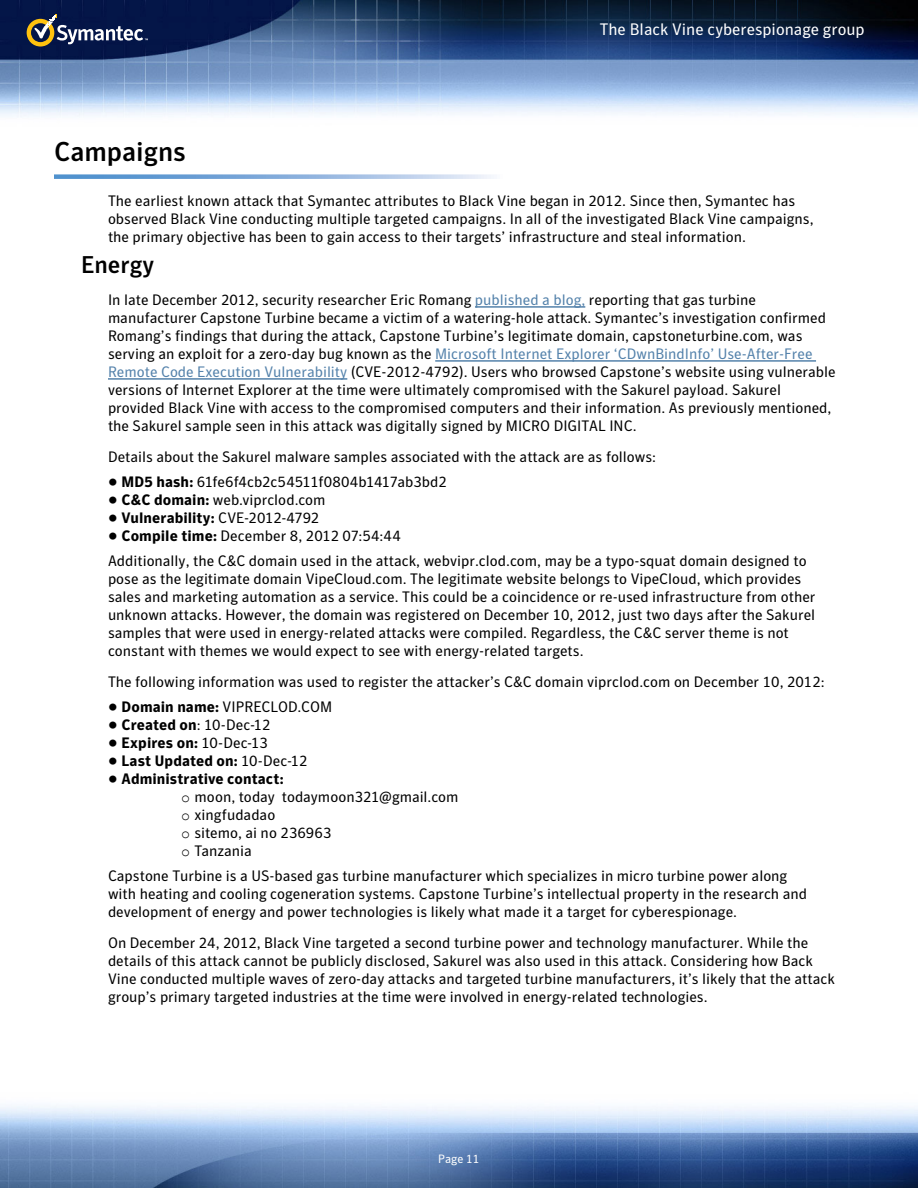
<style>
.page{position:relative;width:918px;height:1188px;background:#fff}
.page>*{position:absolute;margin:0;border:0;box-sizing:border-box;transform-origin:0 0}
.t1{font:500 27px "Symantec Sans";color:#000}
.t2{font:500 24px "Symantec Sans";color:#000}
.t3{font:16.5px "Symantec Sans";color:#fff}
.t4{font:15px/18px "Symantec Sans";color:#000}
.t5{font:700 15px "Symantec Sans";letter-spacing:.005em;color:#000}
.t6{font:12px "Symantec Sans";color:#fff}
.s1{color:#5482ab}
.s2{font-family:"Tahoma";font-weight:700}
.s3{font-weight:700}
.s4{font-family:"Tahoma"}
.s5{font-weight:400}
.s6{font-family:"Courier New"}
</style>
<div class="page">
<img style="left:0;top:0;width:918px;height:1188px">
<svg style="left:27px;top:15px;width:121px;height:32px;background:#434b62"></svg>
<svg style="left:54px;top:174px;width:783px;height:5px"></svg>
<hr style="left:475px;top:306px;width:110px;height:2px;background:#5482ab">
<hr style="left:435px;top:360px;width:381px;height:2px;background:#5482ab">
<hr style="left:108px;top:378px;width:239px;height:2px;background:#5482ab">
<p class="t3" style="left:600px;top:19px;width:266px">The Black Vine cyberespionage group</p>
<h1 class="t1" style="left:54px;top:136px;width:133px">Campaigns</h1>
<p class="t4" style="left:108px;top:192px;width:707px">The earliest known attack that Symantec attributes to Black Vine began in 2012. Since then, Symantec has observed Black Vine conducting multiple targeted campaigns. In all of the investigated Black Vine campaigns, the primary objective has been to gain access to their targets’ infrastructure and steal information.</p>
<h2 class="t2" style="left:81px;top:251px;width:75px">Energy</h2>
<p class="t4" style="left:108px;top:291px;width:729px">In late December 2012, security researcher Eric Romang <span class="s1">published a blog,</span> reporting that gas turbine manufacturer Capstone Turbine became a victim of a watering-hole attack. Symantec’s investigation confirmed Romang’s findings that during the attack, Capstone Turbine’s legitimate domain, capstoneturbine.com, was serving an exploit for a zero-day bug known as the <span class="s1">Microsoft Internet Explorer ‘CDwnBindInfo’ Use-After-Free Remote Code Execution Vulnerability</span> (CVE-2012-4792). Users who browsed Capstone’s website using vulnerable versions of Internet Explorer at the time were ultimately compromised with the Sakurel payload. Sakurel provided Black Vine with access to the compromised computers and their information. As previously mentioned, the Sakurel sample seen in this attack was digitally signed by MICRO DIGITAL INC.</p>
<p class="t4" style="left:108px;top:448px;width:550px">Details about the Sakurel malware samples associated with the attack are as follows:</p>
<p class="t4" style="left:108px;top:473px;width:340px"><span class="s2">•</span> <span class="s3">MD5 hash:</span> 61fe6f4cb2c54511f0804b1417ab3bd2</p>
<p class="t4" style="left:108px;top:491px;width:219px"><span class="s2">•</span> <span class="s3">C&amp;C domain:</span> web.viprclod.com</p>
<p class="t5" style="left:108px;top:509px;width:213px"><span class="s4">•</span> Vulnerability: <span class="s5">CVE-2012-4792</span></p>
<p class="t4" style="left:108px;top:523px;width:700px;line-height:24.8px"><span class="s2">•</span> <span class="s3">Compile time:</span> December 8, 2012 07:54:44<br>Additionally, the C&amp;C domain used in the attack, webvipr.clod.com, may be a typo-squat domain designed to</p>
<p class="t4" style="left:108px;top:570px;width:709px">pose as the legitimate domain VipeCloud.com. The legitimate website belongs to VipeCloud, which provides sales and marketing automation as a service. This could be a coincidence or re-used infrastructure from other unknown attacks. However, the domain was registered on December 10, 2012, just two days after the Sakurel samples that were used in energy-related attacks were compiled. Regardless, the C&amp;C server theme is not constant with themes we would expect to see with energy-related targets.</p>
<p class="t4" style="left:108px;top:673px;width:718px">The following information was used to register the attacker’s C&amp;C domain viprclod.com on December 10, 2012:</p>
<p class="t4" style="left:108px;top:698px;width:226px"><span class="s2">•</span> <span class="s3">Domain name:</span> VIPRECLOD.COM</p>
<p class="t4" style="left:108px;top:716px;width:164px"><span class="s2">•</span> <span class="s3">Created on</span>: 10-Dec-12</p>
<p class="t5" style="left:108px;top:734px;width:162px"><span class="s4">•</span> Expires on: <span class="s5">10-Dec-13</span></p>
<p class="t5" style="left:108px;top:752px;width:201px"><span class="s4">•</span> Last Updated on: <span class="s5">10-Dec-12</span></p>
<p class="t4" style="left:181px;top:770px;width:279px;text-indent:-73px"><span class="s2">•</span> <span class="s3">Administrative contact:<br></span><span class="s6">o</span> moon, today todaymoon321@gmail.com <span class="s6">o</span> xingfudadao<br><span class="s6">o</span> sitemo, ai no 236963<br><span class="s6">o</span> Tanzania</p>
<p class="t4" style="left:108px;top:867px;width:701px">Capstone Turbine is a US-based gas turbine manufacturer which specializes in micro turbine power along with heating and cooling cogeneration systems. Capstone Turbine’s intellectual property in the research and development of energy and power technologies is likely what made it a target for cyberespionage.</p>
<p class="t4" style="left:108px;top:934px;width:729px">On December 24, 2012, Black Vine targeted a second turbine power and technology manufacturer. While the details of this attack cannot be publicly disclosed, Sakurel was also used in this attack. Considering how Back Vine conducted multiple waves of zero-day attacks and targeted turbine manufacturers, it’s likely that the attack group’s primary targeted industries at the time were involved in energy-related technologies.</p>
<p class="t6" style="left:438px;top:1152px;width:43px">Page 11</p>
</div>
